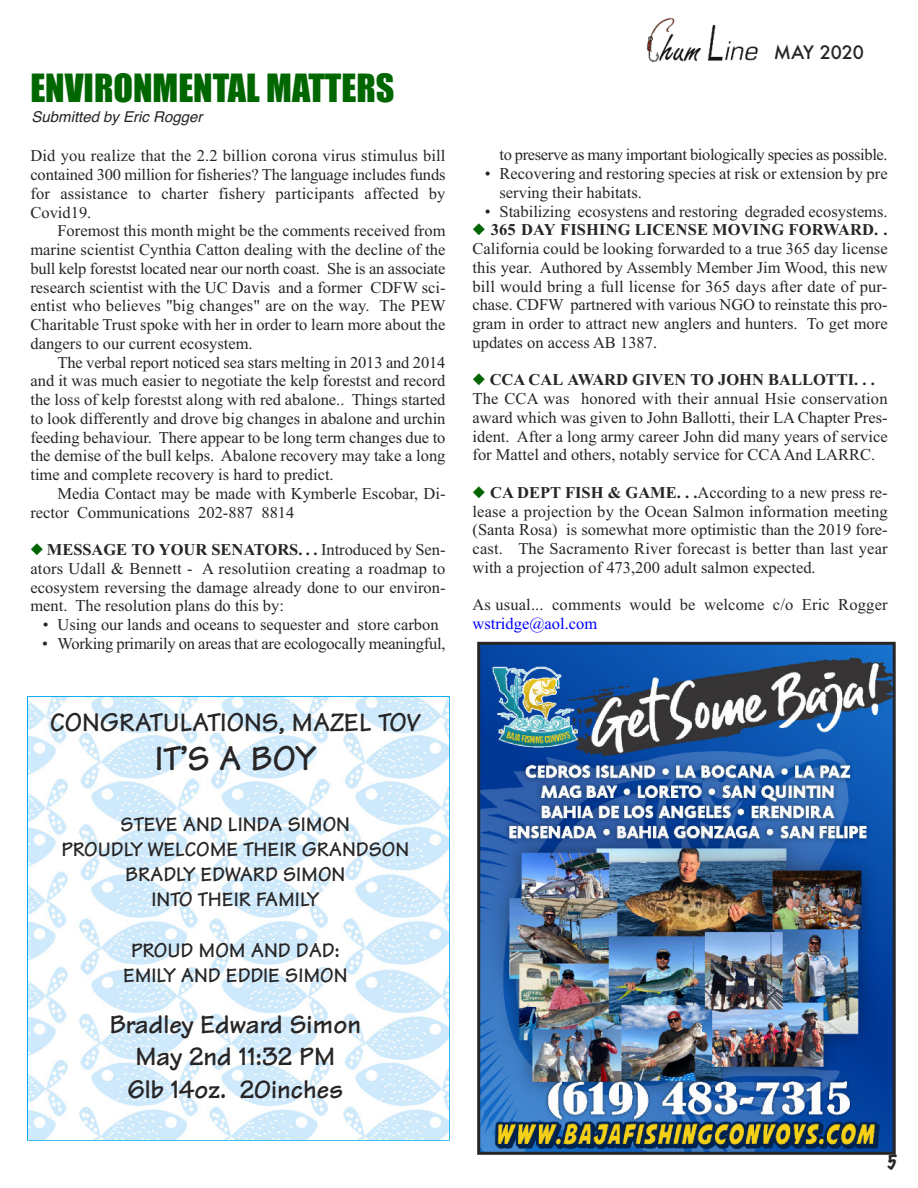
<style>
.page{position:relative;width:918px;height:1188px;background:#fff}
.page>*{position:absolute;margin:0;border:0;box-sizing:border-box;transform-origin:0 0}
.t1{font:36px "Impact";color:#060}
.t2{font:700 36px "Tekton";color:#272526}
.t3{font:700 27px/32.4px "Tekton";color:#272526;text-align:center}
.t4{font:700 21px/25.2px "Tekton";color:#272526;text-align:center}
.t5{font:500 18px "Futura";color:#272526}
.t6{font:100 18px "Marker Felt";color:#272526}
.t7{font:16.5px/18.8px "Times New Roman";color:#272526;text-align:justify}
.t8{font:16.5px "Times New Roman";letter-spacing:-.02em;color:#272526}
.t9{font:16.5px "Times New Roman";color:#00f}
.t10{font:italic 15px "Helvetica";color:#272526}
.s1{color:#006400}
.s2{font-weight:700}
</style>
<div class="page">
<img style="left:646px;top:18px;width:112px;height:44px">
<img style="left:28px;top:698px;width:420px;height:441px">
<img style="left:481px;top:646px;width:411px;height:505px">
<div style="left:477px;top:642px;width:419px;height:513px;border:3px solid #272526"></div>
<h1 class="t1" style="left:30px;top:69px;width:366px">ENVIRONMENTAL MATTERS</h1>
<p class="t10" style="left:32px;top:108px;width:172px">Submitted by Eric Rogger</p>
<p class="t7" style="left:30px;top:146px;width:417px">Did you realize that the 2.2 billion corona virus stimulus bill contained 300 million for fisheries? The language includes funds for assistance to charter fishery participants affected by Covid19.</p>
<p class="t7" style="left:30px;top:221px;width:417px;text-indent:27px">Foremost this month might be the comments received from marine scientist Cynthia Catton dealing with the decline of the bull kelp forestst located near our north coast. She is an associate research scientist with the UC Davis and a former CDFW sci&shy;entist who believes "big changes" are on the way. The PEW Charitable Trust spoke with her in order to learn more about the dangers to our current ecosystem.</p>
<p class="t7" style="left:30px;top:353px;width:417px;text-indent:27px">The verbal report noticed sea stars melting in 2013 and 2014 and it was much easier to negotiate the kelp forestst and record the loss of kelp forestst along with red abalone.. Things started to look differently and drove big changes in abalone and urchin feeding behaviour. There appear to be long term changes due to the demise of the bull kelps. Abalone recovery may take a long time and complete recovery is hard to predict.</p>
<p class="t7" style="left:30px;top:484px;width:417px;text-indent:27px">Media Contact may be made with Kymberle Escobar, Di&shy;rector Communications 202-887 8814</p>
<p class="t7" style="left:30px;top:540px;width:417px"><span class="s1">◆</span> <span class="s2">MESSAGE TO YOUR SENATORS. . .</span> Introduced by Sen&shy;ators Udall &amp; Bennett - A resolutiion creating a roadmap to ecosystem reversing the damage already done to our environ&shy;ment. The resolution plans do this by:</p>
<p class="t7" style="left:43px;top:615px;width:397px">• Using our lands and oceans to sequester and store carbon</p>
<p class="t7" style="left:42px;top:634px;width:405px">• Working primarily on areas that are ecologocally meaningful,</p>
<h2 class="t3" style="left:50px;top:710px;width:372px">CONGRATULATIONS, MAZEL TOV</h2>
<h1 class="t2" style="left:155px;top:746px;width:162px">IT’S A BOY</h1>
<p class="t4" style="left:61px;top:814px;width:349px">STEVE AND LINDA SIMON<br>PROUDLY WELCOME THEIR GRANDSON<br>BRADLY EDWARD SIMON<br>INTO THEIR FAMILY</p>
<p class="t4" style="left:123px;top:940px;width:226px">PROUD MOM AND DAD:<br>EMILY AND EDDIE SIMON</p>
<h2 class="t3" style="left:109px;top:1012px;width:253px">Bradley Edward Simon<br>May 2nd 11:32 PM<br>6lb 14oz. 20inches</h2>
<p class="t5" style="left:774px;top:43px;width:92px">MAY 2020</p>
<p class="t8" style="left:500px;top:145px;width:390px">to preserve as many important biologically species as possible.</p>
<p class="t7" style="left:500px;top:164px;width:390px;text-indent:-15px">• Recovering and restoring species at risk or extension by pre serving their habitats.</p>
<p class="t7" style="left:485px;top:202px;width:404px">• Stabilizing ecosystens and restoring degraded ecosystems.</p>
<p class="t7" style="left:473px;top:220px;width:417px"><span class="s1">◆</span> <span class="s2">365 DAY FISHING LICENSE MOVING FORWARD. .<br></span>California could be looking forwarded to a true 365 day license this year. Authored by Assembly Member Jim Wood, this new bill would bring a full license for 365 days after date of pur&shy;chase. CDFW partnered with various NGO to reinstate this pro&shy;gram in order to attract new anglers and hunters. To get more updates on access AB 1387.</p>
<p class="t7" style="left:473px;top:370px;width:417px;text-align:left"><span class="s1">◆</span> <span class="s2">CCA CAL AWARD GIVEN TO JOHN BALLOTTI. . .<br></span>The CCA was honored with their annual Hsie conservation award which was given to John Ballotti, their LA Chapter Pres&shy;ident. After a long army career John did many years of service for Mattel and others, notably service for CCAAnd LARRC.</p>
<p class="t7" style="left:473px;top:483px;width:417px"><span class="s1">◆</span> <span class="s2">CA DEPT FISH &amp; GAME. . .</span>According to a new press re&shy;lease a projection by the Ocean Salmon information meeting (Santa Rosa) is somewhat more optimistic than the 2019 fore&shy;cast. The Sacramento River forecast is better than last year with a projection of 473,200 adult salmon expected.</p>
<p class="t7" style="left:473px;top:595px;width:417px">As usual... comments would be welcome c/o Eric Rogger</p>
<p class="t9" style="left:473px;top:614px;width:126px">wstridge@aol.com</p>
<p class="t6" style="left:887px;top:1148px;width:12px">5</p>
</div>
